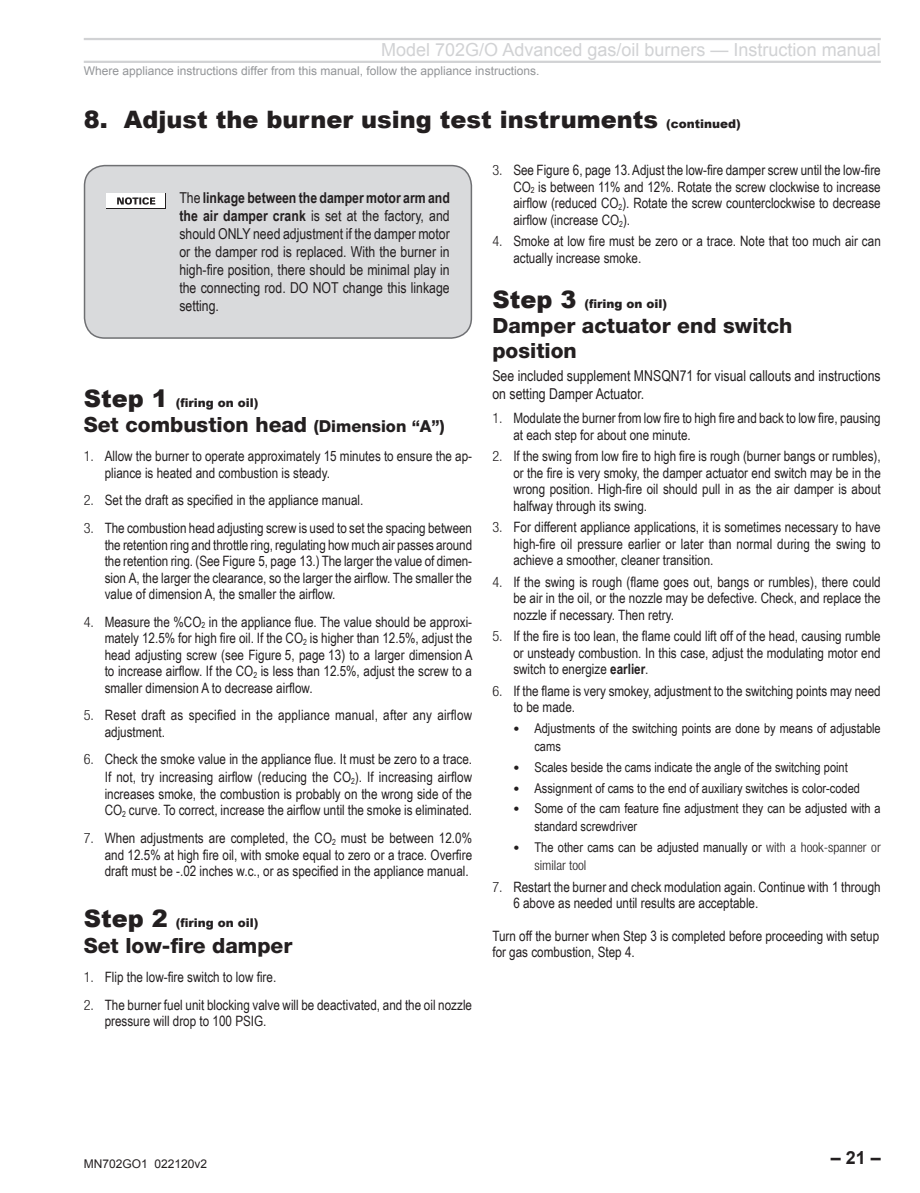
<style>
.page{position:relative;width:920px;height:1193px;background:#fff}
.page>*{position:absolute;margin:0;border:0;box-sizing:border-box;transform-origin:0 0}
.Main_Head{font:900 24px "Arial";color:#231f20}
.Step{font:800 21px/25.2px "Helvetica Neue";color:#231f20}
.t1{font:18px "Arial";color:#d1d2d4}
.t2{font:700 18px "Arial";color:#231f20}
.Body_Warn{font:15px/18px "Arial Narrow";color:#231f20;text-align:justify}
.Body_text{font:15px/18px "Arial Narrow";color:#231f20}
.Step-2{font:14.25px/16.5px "Arial Narrow";color:#231f20}
.t3{font:13.5px/18px "Arial Narrow";color:#231f20}
.t4{font:12px "Arial";color:#939598}
.Step-3{font:900 12px "Arial";color:#231f20}
.t5{font:12px "Arial";color:#231f20}
.s1{font-size:12px}
.s2{font-family:"Helvetica Neue";font-weight:300;font-stretch:condensed}
.s3{font-size:24px}
.s4{font-weight:700}
.s5{font-family:"Helvetica Neue";font-weight:300;font-stretch:condensed;font-size:12px}
.s6{font-size:16.5px}
.s7{font-size:13.5px}
</style>
<div class="page">
<hr style="left:84px;top:38px;width:796px;height:2px;background:#d1d2d4">
<hr style="left:84px;top:61px;width:796px;height:2px;background:#d1d2d4">
<div style="left:84px;top:165px;width:387px;height:173px;background:#d9dadc;border-radius:20px"></div>
<div style="left:106px;top:193px;width:60px;height:16px;background:#231f20"></div>
<div style="left:106px;top:193px;width:59px;height:15px;background:#fff"></div>
<svg style="left:117px;top:197px;width:38px;height:7px"></svg>
<div style="left:84px;top:165px;width:388px;height:174px;border:2px solid #6f7073;border-radius:20px"></div>
<p class="t1" style="left:381px;top:38px;width:501px">Model 702G/O Advanced gas/oil burners — Instruction manual</p>
<p class="t4" style="left:84px;top:62px;width:457px">Where appliance instructions differ from this manual, follow the appliance instructions.</p>
<p class="Main_Head" style="left:84px;top:102px;width:658px">8. Adjust the burner using test instruments <span class="s1">(continued)</span></p>
<p class="Step-2" style="left:513px;top:161px;width:369px;text-align:justify;text-indent:-21px"><span class="s2">3.</span> See Figure 6, page 13.Adjust the low-fire damper screw until the low-fire CO<sub>2</sub> is between 11% and 12%. Rotate the screw clockwise to increase airflow (reduced CO<sub>2</sub>). Rotate the screw counterclockwise to decrease airflow (increase CO<sub>2</sub>).</p>
<p class="Step-2" style="left:513px;top:232px;width:369px;text-indent:-21px"><span class="s2">4.</span> Smoke at low fire must be zero or a trace. Note that too much air can actually increase smoke.</p>
<p class="Step-3" style="left:492px;top:295px;width:176px"><span class="s3">Step 3</span> (firing on oil)</p>
<p class="Step" style="left:492px;top:313px;width:301px">Damper actuator end switch position</p>
<p class="Body_text" style="left:492px;top:366px;width:390px">See included supplement MNSQN71 for visual callouts and instructions on setting Damper Actuator.</p>
<p class="Step-2" style="left:513px;top:409px;width:369px;text-indent:-21px"><span class="s2">1.</span> Modulate the burner from low fire to high fire and back to low fire, pausing at each step for about one minute.</p>
<p class="Step-2" style="left:513px;top:447px;width:369px;text-align:justify;text-indent:-21px"><span class="s2">2.</span> If the swing from low fire to high fire is rough (burner bangs or rumbles), or the fire is very smoky, the damper actuator end switch may be in the wrong position. High-fire oil should pull in as the air damper is about halfway through its swing.</p>
<p class="Step-2" style="left:513px;top:518px;width:369px;text-align:justify;text-indent:-21px"><span class="s2">3.</span> For different appliance applications, it is sometimes necessary to have high-fire oil pressure earlier or later than normal during the swing to achieve a smoother, cleaner transition.</p>
<p class="Step-2" style="left:513px;top:573px;width:369px;text-align:justify;text-indent:-21px"><span class="s2">4.</span> If the swing is rough (flame goes out, bangs or rumbles), there could be air in the oil, or the nozzle may be defective. Check, and replace the nozzle if necessary. Then retry.</p>
<p class="Step-2" style="left:513px;top:627px;width:369px;text-align:justify;text-indent:-21px"><span class="s2">5.</span> If the fire is too lean, the flame could lift off of the head, causing rumble or unsteady combustion. In this case, adjust the modulating motor end switch to energize <span class="s4">earlier</span>.</p>
<p class="Step-2" style="left:513px;top:681px;width:369px;text-indent:-21px"><span class="s2">6.</span> If the flame is very smokey, adjustment to the switching points may need to be made.</p>
<p class="t3" style="left:534px;top:718px;width:348px;text-indent:-21px"><span class="s5">•</span> Adjustments of the switching points are done by means of adjustable cams</p>
<p class="t3" style="left:513px;top:757px;width:336px"><span class="s5">•</span> Scales beside the cams indicate the angle of the switching point</p>
<p class="t3" style="left:513px;top:778px;width:348px"><span class="s5">•</span> Assignment of cams to the end of auxiliary switches is color-coded</p>
<p class="t3" style="left:534px;top:799px;width:348px;text-indent:-21px"><span class="s5">•</span> Some of the cam feature fine adjustment they can be adjusted with a standard screwdriver</p>
<p class="t3" style="left:534px;top:837px;width:348px;text-indent:-21px"><span class="s5">•</span> The other cams can be adjusted manually or <span class="s2">with a hook-spanner or similar tool</span></p>
<p class="Step-2" style="left:513px;top:877px;width:369px;text-indent:-21px"><span class="s2">7.</span> Restart the burner and check modulation again. Continue with 1 through<br>6 above as needed until results are acceptable.</p>
<p class="Step-2" style="left:492px;top:926px;width:388px">Turn off the burner when Step 3 is completed before proceeding with setup for gas combustion, Step 4.</p>
<p class="Body_Warn" style="left:179px;top:188px;width:272px">The <span class="s4">linkage between the damper motor arm and the air damper crank</span> is set at the factory, and should ONLY need adjustment if the damper motor or the damper rod is replaced. With the burner in high-fire position, there should be minimal play in the connecting rod. DO NOT change this linkage setting.</p>
<p class="Step-3" style="left:84px;top:393px;width:176px"><span class="s3">Step 1</span> (firing on oil)</p>
<p class="Step" style="left:84px;top:411px;width:362px">Set combustion head <span class="s6">(Dimension “A”)</span></p>
<p class="Step-2" style="left:105px;top:447px;width:369px;text-indent:-21px"><span class="s2">1.</span> Allow the burner to operate approximately 15 minutes to ensure the ap&shy;pliance is heated and combustion is steady.</p>
<p class="Step-2" style="left:84px;top:491px;width:281px"><span class="s2">2.</span> Set the draft as specified in the appliance manual.</p>
<p class="Step-2" style="left:105px;top:519px;width:369px;text-align:justify;text-indent:-21px"><span class="s2">3.</span> The combustion head adjusting screw is used to set the spacing between the retention ring and throttle ring, regulating how much air passes around the retention ring. (See Figure 5, page 13.) The larger the value of dimen&shy;sion A, the larger the clearance, so the larger the airflow. The smaller the value of dimension A, the smaller the airflow.</p>
<p class="Step-2" style="left:105px;top:612px;width:369px;text-align:justify;text-indent:-21px"><span class="s2">4.</span> Measure the %CO<sub>2</sub> in the appliance flue. The value should be approxi&shy;mately 12.5% for high fire oil. If the CO<sub>2</sub> is higher than 12.5%, adjust the head adjusting screw (see Figure 5, page 13) to a larger dimension A to increase airflow. If the CO<sub>2</sub> is less than 12.5%, adjust the screw to a smaller dimension A to decrease airflow.</p>
<p class="Step-2" style="left:105px;top:706px;width:369px;text-indent:-21px"><span class="s2">5.</span> Reset draft as specified in the appliance manual, after any airflow adjustment.</p>
<p class="Step-2" style="left:84px;top:749px;width:390px;line-height:18px;text-align:right"><span class="s2">6.</span> Check the smoke value in the appliance flue. It must be zero to a trace.<br>If not, try increasing airflow (reducing the CO<sub>2</sub><span class="s7">)</span>. If increasing airflow</p>
<p class="Step-2" style="left:105px;top:785px;width:369px">increases smoke, the combustion is probably on the wrong side of the<br>CO<sub>2</sub> curve. To correct, increase the airflow until the smoke is eliminated.</p>
<p class="Step-2" style="left:105px;top:829px;width:369px;text-align:justify;text-indent:-21px"><span class="s2">7.</span> When adjustments are completed, the CO<sub>2</sub> must be between 12.0% and 12.5% at high fire oil, with smoke equal to zero or a trace. Overfire draft must be -.02 inches w.c., or as specified in the appliance manual.</p>
<p class="Step-3" style="left:84px;top:914px;width:176px"><span class="s3">Step 2</span> (firing on oil)</p>
<p class="Step" style="left:84px;top:932px;width:210px">Set low-fire damper</p>
<p class="Step-2" style="left:84px;top:967px;width:194px"><span class="s2">1.</span> Flip the low-fire switch to low fire.</p>
<p class="Step-2" style="left:105px;top:995px;width:369px;text-indent:-21px"><span class="s2">2.</span> The burner fuel unit blocking valve will be deactivated, and the oil nozzle pressure will drop to 100 PSIG.</p>
<p class="t5" style="left:84px;top:1155px;width:125px">MN702GO1 022120v2</p>
<p class="t2" style="left:830px;top:1145px;width:52px">– 21 –</p>
</div>
